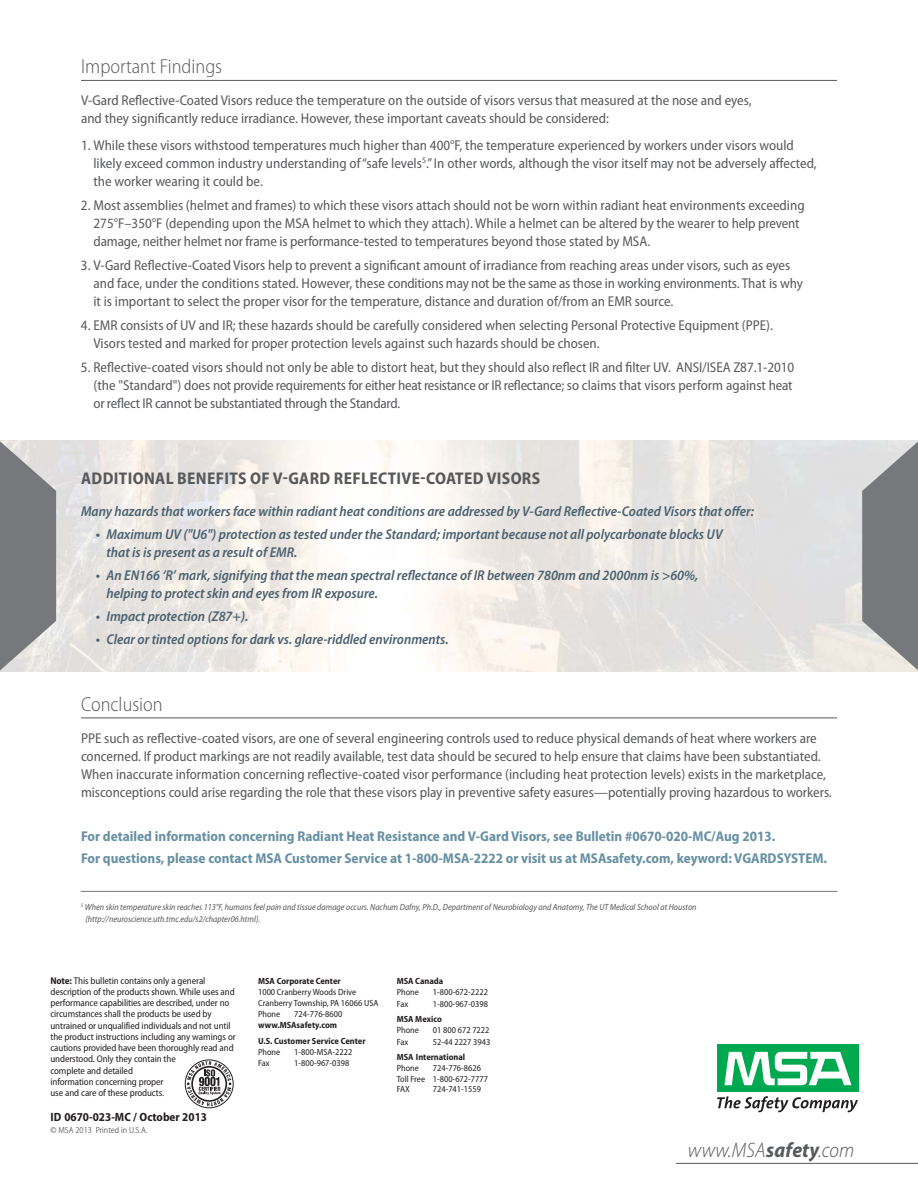
<style>
.page{position:relative;width:918px;height:1188px;background:#fff}
.page>*{position:absolute;margin:0;border:0;box-sizing:border-box;transform-origin:0 0}
.t1{font:italic 300 semi-condensed 21px "Myriad Pro";letter-spacing:.01em;color:#58595b}
.t2{font:300 semi-condensed 20.25px "Myriad Pro";color:#58595b}
.t3{font:700 semi-condensed 16.95px "Myriad Pro";letter-spacing:.02em;color:#58595b}
.t4{font:semi-condensed 14.25px/18px "Myriad Pro";color:#58595b}
.t5{font:italic 600 semi-condensed 14.25px/18px "Myriad Pro";color:#4a606e}
.t6{font:700 semi-condensed 14.25px/22.5px "Myriad Pro";color:#6890a3}
.t7{font:700 semi-condensed 12px "Myriad Pro";color:#231f20}
.t8{font:semi-condensed 9.75px/11.2px "Myriad Pro";letter-spacing:-.01em;color:#231f20}
.t9{font:semi-condensed 9px/10.8px "Myriad Pro";color:#231f20}
.t10{font:italic semi-condensed 9px/12px "Myriad Pro";color:#58595b}
.t11{font:700 semi-condensed 9px/15.5px "Myriad Pro";color:#231f20}
.t12{font:300 semi-condensed 9px "Myriad Pro";color:#231f20}
.s1{font-weight:700}
</style>
<div class="page">
<svg style="left:0;top:440px;width:918px;height:232px;fill:#eae6e3"></svg>
<svg style="left:0;top:441px;width:56px;height:230px;background:#8f8f91"></svg>
<svg style="left:862px;top:441px;width:56px;height:230px;background:#8f9091"></svg>
<div style="left:717px;top:1045px;width:142px;height:47px;background:#00a94f"></div>
<svg style="left:724px;top:1052px;width:127px;height:33px"></svg>
<svg style="left:717px;top:1096px;width:141px;height:16px"></svg>
<div style="left:185px;top:1060px;width:49px;height:48px;border:1px solid #231f20;border-radius:50%"></div>
<svg style="left:187px;top:1061px;width:44px;height:45px"></svg>
<hr style="left:676px;top:1163px;width:242px;height:1px;background:#58595b">
<hr style="left:81px;top:80px;width:756px;height:1px;background:#58595b">
<hr style="left:81px;top:718px;width:756px;height:1px;background:#58595b">
<hr style="left:81px;top:891px;width:756px;height:1px;background:#77787b">
<h2 class="t2" style="left:81px;top:59px;width:143px">Important Findings</h2>
<p class="t4" style="left:81px;top:93px;width:672px">V-Gard Reflective-Coated Visors reduce the temperature on the outside of visors versus that measured at the nose and eyes, and they significantly reduce irradiance. However, these important caveats should be considered:</p>
<p class="t4" style="left:94px;top:138px;width:725px;text-indent:-13px">1. While these visors withstood temperatures much higher than 400°F, the temperature experienced by workers under visors would likely exceed common industry understanding of “safe levels<sup>5</sup>.” In other words, although the visor itself may not be adversely affected, the worker wearing it could be.</p>
<p class="t4" style="left:94px;top:198px;width:713px;text-indent:-13px">2. Most assemblies (helmet and frames) to which these visors attach should not be worn within radiant heat environments exceeding<br>275°F–350°F (depending upon the MSA helmet to which they attach). While a helmet can be altered by the wearer to help prevent damage, neither helmet nor frame is performance-tested to temperatures beyond those stated by MSA.</p>
<p class="t4" style="left:94px;top:258px;width:711px;text-indent:-13px">3. V-Gard Reflective-Coated Visors help to prevent a significant amount of irradiance from reaching areas under visors, such as eyes and face, under the conditions stated. However, these conditions may not be the same as those in working environments. That is why it is important to select the proper visor for the temperature, distance and duration of/from an EMR source.</p>
<p class="t4" style="left:94px;top:318px;width:681px;text-indent:-13px">4. EMR consists of UV and IR; these hazards should be carefully considered when selecting Personal Protective Equipment (PPE).<br>Visors tested and marked for proper protection levels against such hazards should be chosen.</p>
<p class="t4" style="left:94px;top:360px;width:702px;text-align:justify;text-indent:-13px">5. Reflective-coated visors should not only be able to distort heat, but they should also reflect IR and filter UV. ANSI/ISEA Z87.1-2010 (the "Standard") does not provide requirements for either heat resistance or IR reflectance; so claims that visors perform against heat or reflect IR cannot be substantiated through the Standard.</p>
<p class="t3" style="left:81px;top:472px;width:461px">ADDITIONAL BENEFITS OF V-GARD REFLECTIVE-COATED VISORS</p>
<p class="t5" style="left:81px;top:503px;width:675px">Many hazards that workers face within radiant heat conditions are addressed by V-Gard Reflective-Coated Visors that offer:</p>
<p class="t5" style="left:106px;top:526px;width:618px;text-indent:-10px">• Maximum UV ("U6") protection as tested under the Standard; important because not all polycarbonate blocks UV that is is present as a result of EMR.</p>
<p class="t5" style="left:106px;top:567px;width:594px;text-indent:-10px">• An EN166 ‘R’ mark, signifying that the mean spectral reflectance of IR between 780nm and 2000nm is &gt;60%, helping to protect skin and eyes from IR exposure.</p>
<p class="t5" style="left:96px;top:609px;width:154px">• Impact protection (Z87+).</p>
<p class="t5" style="left:96px;top:632px;width:354px">• Clear or tinted options for dark vs. glare-riddled environments.</p>
<h2 class="t2" style="left:81px;top:696px;width:83px">Conclusion</h2>
<p class="t4" style="left:81px;top:730px;width:752px">PPE such as reflective-coated visors, are one of several engineering controls used to reduce physical demands of heat where workers are concerned. If product markings are not readily available, test data should be secured to help ensure that claims have been substantiated.<br>When inaccurate information concerning reflective-coated visor performance (including heat protection levels) exists in the marketplace, misconceptions could arise regarding the role that these visors play in preventive safety easures—potentially proving hazardous to workers.</p>
<p class="t6" style="left:81px;top:826px;width:748px">For detailed information concerning Radiant Heat Resistance and V-Gard Visors, see Bulletin #0670-020-MC/Aug 2013.<br>For questions, please contact MSA Customer Service at 1-800-MSA-2222 or visit us at MSAsafety.com, keyword: VGARDSYSTEM.</p>
<p class="t10" style="left:85px;top:902px;width:613px;text-indent:-5px"><sup>5</sup> When skin temperature skin reaches 113°F, humans feel pain and tissue damage occurs. Nachum Dafny, Ph.D., Department of Neurobiology and Anatomy, The UT Medical School at Houston (http://neuroscience.uth.tmc.edu/s2/chapter06.html).</p>
<p class="t8" style="left:50px;top:976px;width:187px"><span class="s1">Note:</span> This bulletin contains only a general description of the products shown. While uses and performance capabilities are described, under no circumstances shall the products be used by untrained or unqualified individuals and not until the product instructions including any warnings or cautions provided have been thoroughly read and understood. Only they contain the<br>complete and detailed<br>information concerning proper<br>use and care of these products.</p>
<p class="t7" style="left:50px;top:1113px;width:158px">ID 0670-023-MC / October 2013</p>
<p class="t12" style="left:50px;top:1126px;width:98px">© MSA 2013 Printed in U.S.A.</p>
<p class="t11" style="left:258px;top:974px;width:84px">MSA Corporate Center</p>
<p class="t9" style="left:258px;top:987px;width:122px">1000 Cranberry Woods Drive<br>Cranberry Township, PA 16066 USA<br>Phone</p>
<p class="t9" style="left:294px;top:1009px;width:50px">724-776-8600</p>
<p class="t11" style="left:258px;top:1018px;width:109px">www.MSAsafety.com<br>U.S. Customer Service Center</p>
<p class="t9" style="left:258px;top:1047px;width:24px">Phone</p>
<p class="t9" style="left:294px;top:1047px;width:60px">1-800-MSA-2222</p>
<p class="t9" style="left:258px;top:1058px;width:13px">Fax</p>
<p class="t9" style="left:294px;top:1058px;width:57px">1-800-967-0398</p>
<p class="t11" style="left:397px;top:974px;width:48px">MSA Canada</p>
<p class="t9" style="left:397px;top:988px;width:24px">Phone</p>
<p class="t9" style="left:433px;top:988px;width:57px">1-800-672-2222</p>
<p class="t9" style="left:397px;top:999px;width:13px">Fax</p>
<p class="t9" style="left:433px;top:999px;width:57px">1-800-967-0398</p>
<p class="t11" style="left:397px;top:1012px;width:47px">MSA Mexico</p>
<p class="t9" style="left:397px;top:1026px;width:24px">Phone</p>
<p class="t9" style="left:433px;top:1026px;width:58px">01 800 672 7222</p>
<p class="t9" style="left:397px;top:1037px;width:13px">Fax</p>
<p class="t9" style="left:433px;top:1037px;width:59px">52-44 2227 3943</p>
<p class="t11" style="left:397px;top:1050px;width:70px">MSA International</p>
<p class="t9" style="left:397px;top:1063px;width:24px">Phone</p>
<p class="t9" style="left:397px;top:1063px;width:93px;text-indent:36px">724-776-8626<br>Toll Free 1-800-672-7777<br>FAX</p>
<p class="t9" style="left:433px;top:1085px;width:50px">724-741-1559</p>
<h1 class="t1" style="left:688px;top:1137px;width:168px">www.MSA<span class="s1">safety</span>.com</h1>
</div>
